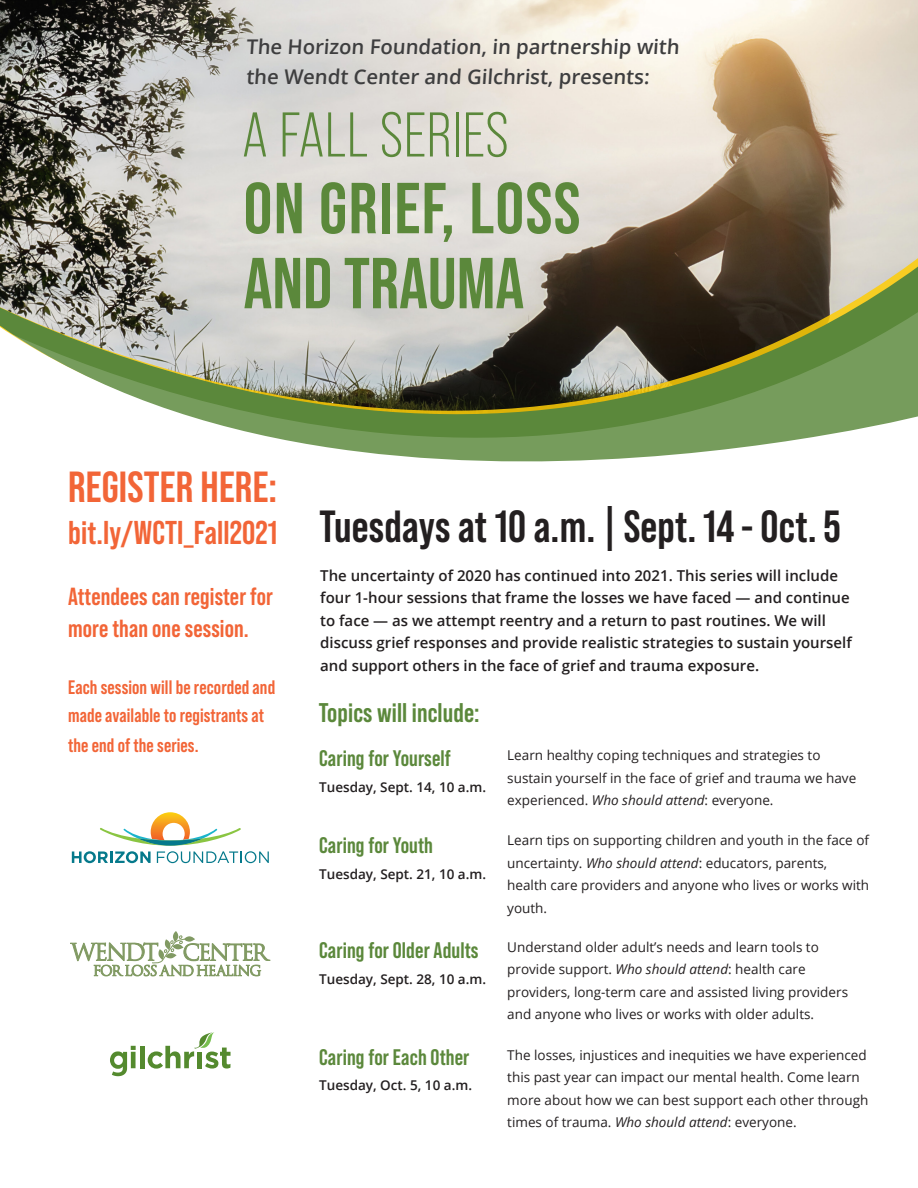
<style>
.page{position:relative;width:918px;height:1188px;background:#fff}
.page>*{position:absolute;margin:0;border:0;box-sizing:border-box;transform-origin:0 0}
.t1{font:700 72px/75px "Bebas Neue Pro";letter-spacing:.015em;color:#5b883b}
.t2{font:63px "Bebas Neue Pro";letter-spacing:.01em;color:#5b883b}
.t3{font:700 45px "Bebas Neue Pro";letter-spacing:.005em;color:#231f20}
.t4{font:700 43.5px "Bebas Neue Pro";letter-spacing:.005em;color:#f26537}
.t5{font:700 33px "Bebas Neue Pro";letter-spacing:.005em;color:#f26537}
.t6{font:700 27px "Bebas Neue Pro";letter-spacing:.005em;color:#5b883b}
.t7{font:700 24.75px/31.5px "Bebas Neue Pro";letter-spacing:.005em;color:#f26537}
.t8{font:700 22.5px "Bebas Neue Pro";letter-spacing:.005em;color:#5b883b}
.t9{font:600 20.25px/30px "Open Sans";color:#3e3e3f}
.t10{font:700 19.5px/29.2px "Bebas Neue Pro";letter-spacing:.005em;color:#f26537}
.t11{font:600 15px/22.5px "Open Sans";color:#231f20}
.t12{font:13.5px/22.5px "Open Sans";color:#231f20}
.t13{font:600 13.5px "Open Sans";color:#231f20}
.s1{font-style:italic}
</style>
<div class="page">
<img style="left:0;top:0;width:918px;height:245px">
<div style="left:140px;top:1046px;width:5px;height:22px;background:#548a2e"></div>
<svg style="left:148px;top:1032px;width:83px;height:37px"></svg>
<svg style="left:110px;top:1046px;width:26px;height:30px"></svg>
<svg style="left:70px;top:931px;width:200px;height:45px"></svg>
<svg style="left:0;top:248px;width:918px;height:35px;background:#9e988d"></svg>
<svg style="left:0;top:283px;width:918px;height:179px"></svg>
<svg style="left:72px;top:812px;width:197px;height:51px"></svg>
<h3 class="t9" style="left:246px;top:32px;width:437px">The Horizon Foundation, in partnership with the Wendt Center and Gilchrist, presents:</h3>
<h2 class="t2" style="left:242px;top:100px;width:268px">A FALL SERIES</h2>
<h1 class="t1" style="left:244px;top:170px;width:338px">ON GRIEF, LOSS<br>AND TRAUMA</h1>
<h3 class="t4" style="left:68px;top:462px;width:211px">REGISTER HERE:</h3>
<h3 class="t5" style="left:68px;top:513px;width:211px">bit.ly/WCTI_Fall2021</h3>
<h3 class="t7" style="left:68px;top:581px;width:206px">Attendees can register for more than one session.</h3>
<h3 class="t10" style="left:68px;top:672px;width:209px">Each session will be recorded and made available to registrants at the end of the series.</h3>
<h3 class="t3" style="left:320px;top:501px;width:523px">Tuesdays at 10 a.m. | Sept. 14 - Oct. 5</h3>
<p class="t11" style="left:320px;top:564px;width:533px">The uncertainty of 2020 has continued into 2021. This series will include four 1-hour sessions that frame the losses we have faced — and continue to face — as we attempt reentry and a return to past routines. We will discuss grief responses and provide realistic strategies to sustain yourself and support others in the face of grief and trauma exposure.</p>
<h3 class="t6" style="left:319px;top:697px;width:162px">Topics will include:</h3>
<h3 class="t8" style="left:319px;top:746px;width:133px">Caring for Yourself</h3>
<p class="t13" style="left:319px;top:778px;width:168px">Tuesday, Sept. 14, 10 a.m.</p>
<h3 class="t8" style="left:319px;top:833px;width:115px">Caring for Youth</h3>
<p class="t13" style="left:319px;top:865px;width:168px">Tuesday, Sept. 21, 10 a.m.</p>
<h3 class="t8" style="left:319px;top:938px;width:161px">Caring for Older Adults</h3>
<p class="t13" style="left:319px;top:970px;width:168px">Tuesday, Sept. 28, 10 a.m.</p>
<h3 class="t8" style="left:319px;top:1044px;width:152px">Caring for Each Other</h3>
<p class="t13" style="left:319px;top:1076px;width:154px">Tuesday, Oct. 5, 10 a.m.</p>
<p class="t12" style="left:507px;top:744px;width:351px">Learn healthy coping techniques and strategies to sustain yourself in the face of grief and trauma we have experienced. <span class="s1">Who should attend</span>: everyone.</p>
<p class="t12" style="left:507px;top:829px;width:363px">Learn tips on supporting children and youth in the face of uncertainty. <span class="s1">Who should attend</span>: educators, parents, health care providers and anyone who lives or works with youth.</p>
<p class="t12" style="left:507px;top:935px;width:342px">Understand older adult’s needs and learn tools to provide support. <span class="s1">Who should attend</span>: health care providers, long-term care and assisted living providers and anyone who lives or works with older adults.</p>
<p class="t12" style="left:507px;top:1043px;width:363px">The losses, injustices and inequities we have experienced this past year can impact our mental health. Come learn more about how we can best support each other through times of trauma. <span class="s1">Who should attend</span>: everyone.</p>
</div>
